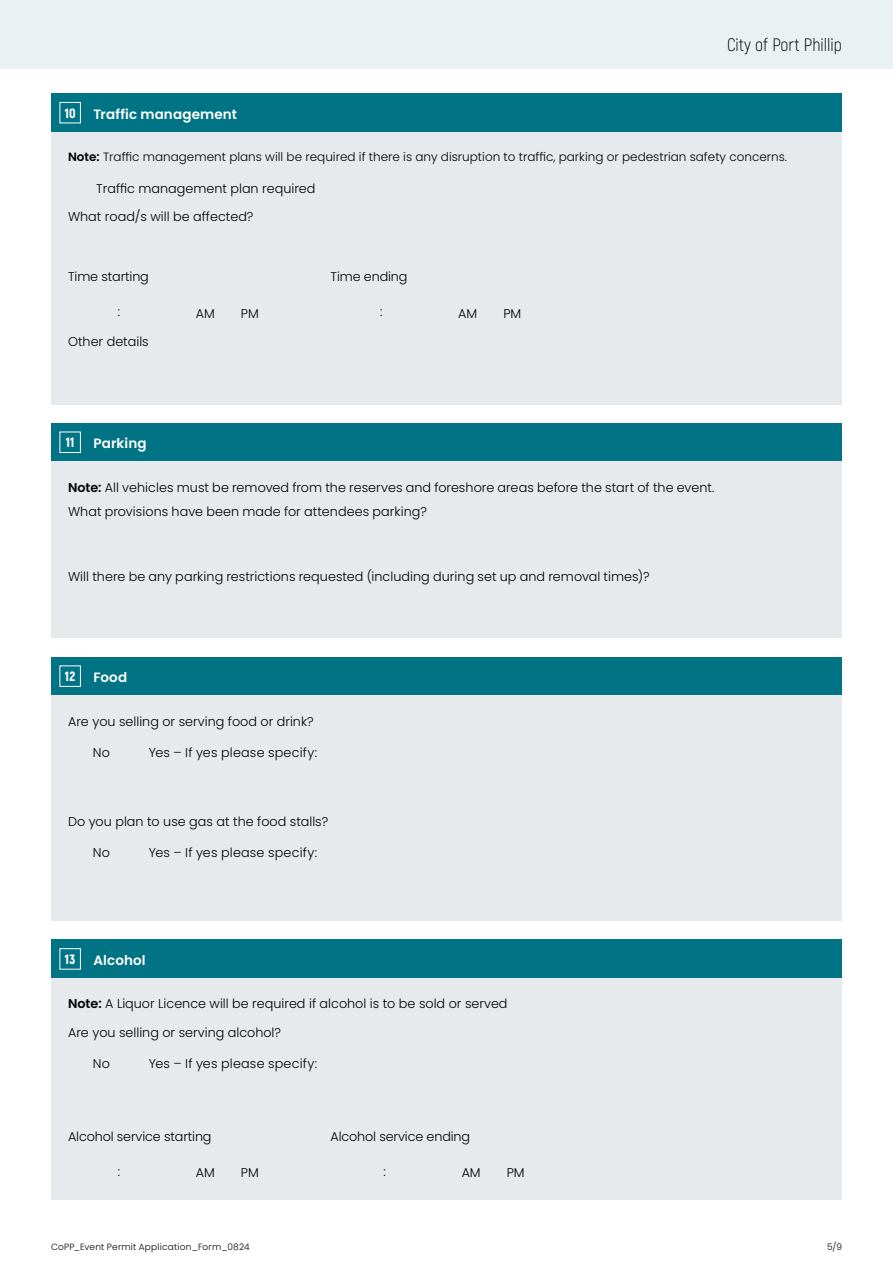
<style>
.page{position:relative;width:893px;height:1263px;background:#fff}
.page>*{position:absolute;margin:0;border:0;box-sizing:border-box;transform-origin:0 0}
.t1{font:300 18px "Akrobat";color:#000}
.t2{font:600 13.5px "Poppins";letter-spacing:.01em;color:#fff}
.t3{font:900 13.5px "Akrobat";letter-spacing:.01em;color:#fff}
.t4{font:300 12.75px/23.9px "Poppins";color:#000}
.t5{font:300 12px "Poppins";color:#000}
.t6{font:300 9px "Poppins";letter-spacing:.025em;color:#000}
.s1{font-weight:600}
</style>
<div class="page">
<div style="left:0;top:0;width:893px;height:68px;background:#e9f1f3"></div>
<div style="left:51px;top:94px;width:791px;height:38px;background:#007484"></div>
<div style="left:51px;top:132px;width:791px;height:272px;background:#e6eaed"></div>
<div style="left:60px;top:102px;width:21px;height:21px;border:1px solid #fff"></div>
<div style="left:51px;top:423px;width:791px;height:38px;background:#007484"></div>
<div style="left:51px;top:461px;width:791px;height:177px;background:#e6eaed"></div>
<div style="left:60px;top:432px;width:21px;height:21px;border:1px solid #fff"></div>
<div style="left:51px;top:657px;width:791px;height:38px;background:#007484"></div>
<div style="left:51px;top:695px;width:791px;height:226px;background:#e6eaed"></div>
<div style="left:60px;top:665px;width:21px;height:22px;border:1px solid #fff"></div>
<div style="left:51px;top:940px;width:791px;height:38px;background:#007484"></div>
<div style="left:51px;top:978px;width:791px;height:221px;background:#e6eaed"></div>
<div style="left:60px;top:948px;width:21px;height:21px;border:1px solid #fff"></div>
<h1 class="t1" style="left:727px;top:34px;width:116px">City of Port Phillip</h1>
<p class="t3" style="left:65px;top:104px;width:12px">10</p>
<p class="t2" style="left:94px;top:106px;width:145px">Traffic management</p>
<p class="t5" style="left:68px;top:150px;width:721px"><span class="s1">Note:</span> Traffic management plans will be required if there is any disruption to traffic, parking or pedestrian safety concerns.</p>
<p class="t4" style="left:96px;top:176px;width:221px">Traffic management plan required</p>
<p class="t4" style="left:68px;top:204px;width:187px">What road/s will be affected?</p>
<p class="t4" style="left:68px;top:265px;width:82px">Time starting</p>
<p class="t4" style="left:331px;top:265px;width:78px">Time ending</p>
<p class="t4" style="left:118px;top:300px;width:4px">:</p>
<p class="t4" style="left:196px;top:301px;width:21px">AM</p>
<p class="t4" style="left:241px;top:301px;width:19px">PM</p>
<p class="t4" style="left:380px;top:300px;width:4px">:</p>
<p class="t4" style="left:458px;top:301px;width:21px">AM</p>
<p class="t4" style="left:503px;top:301px;width:19px">PM</p>
<p class="t4" style="left:68px;top:330px;width:82px">Other details</p>
<p class="t3" style="left:66px;top:434px;width:10px">11</p>
<p class="t2" style="left:94px;top:436px;width:55px">Parking</p>
<p class="t4" style="left:68px;top:475px;width:648px"><span class="s1">Note:</span> All vehicles must be removed from the reserves and foreshore areas before the start of the event.<br>What provisions have been made for attendees parking?</p>
<p class="t4" style="left:68px;top:564px;width:583px">Will there be any parking restrictions requested (including during set up and removal times)?</p>
<p class="t3" style="left:65px;top:667px;width:12px">12</p>
<p class="t2" style="left:94px;top:670px;width:35px">Food</p>
<p class="t4" style="left:68px;top:709px;width:247px">Are you selling or serving food or drink?</p>
<p class="t4" style="left:93px;top:741px;width:19px">No</p>
<p class="t4" style="left:149px;top:741px;width:170px">Yes – If yes please specify:</p>
<p class="t4" style="left:68px;top:810px;width:262px">Do you plan to use gas at the food stalls?</p>
<p class="t4" style="left:93px;top:841px;width:19px">No</p>
<p class="t4" style="left:149px;top:841px;width:170px">Yes – If yes please specify:</p>
<p class="t3" style="left:65px;top:950px;width:12px">13</p>
<p class="t2" style="left:94px;top:952px;width:54px">Alcohol</p>
<p class="t4" style="left:68px;top:990px;width:441px;line-height:28px"><span class="s1">Note:</span> A Liquor Licence will be required if alcohol is to be sold or served<br>Are you selling or serving alcohol?</p>
<p class="t4" style="left:93px;top:1051px;width:19px">No</p>
<p class="t4" style="left:149px;top:1051px;width:170px">Yes – If yes please specify:</p>
<p class="t4" style="left:68px;top:1125px;width:145px">Alcohol service starting</p>
<p class="t4" style="left:331px;top:1125px;width:141px">Alcohol service ending</p>
<p class="t4" style="left:118px;top:1160px;width:4px">:</p>
<p class="t4" style="left:196px;top:1161px;width:21px">AM</p>
<p class="t4" style="left:241px;top:1161px;width:19px">PM</p>
<p class="t4" style="left:384px;top:1160px;width:4px">:</p>
<p class="t4" style="left:462px;top:1161px;width:21px">AM</p>
<p class="t4" style="left:507px;top:1161px;width:19px">PM</p>
<p class="t6" style="left:51px;top:1241px;width:200px">CoPP_Event Permit Application_Form_0824</p>
<p class="t6" style="left:827px;top:1241px;width:16px">5/9</p>
</div>
